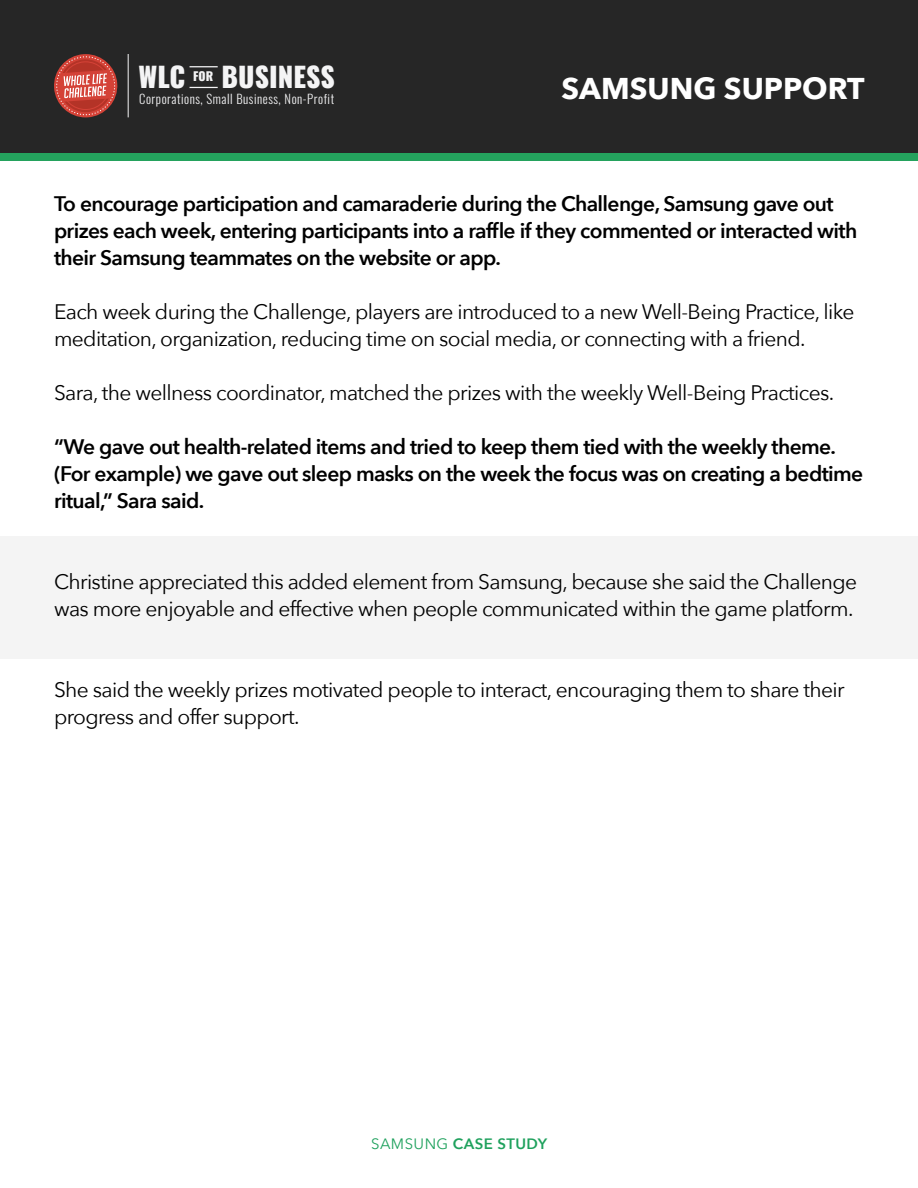
<style>
.page{position:relative;width:918px;height:1188px;background:#fff}
.page>*{position:absolute;margin:0;border:0;box-sizing:border-box;transform-origin:0 0}
.t1{font:700 30px "Avenir Next";color:#fff}
.t2{font:800 27.45px "Oswald";color:#f4f4f5}
.t3{font:21px/27px "Avenir Next";letter-spacing:-.03em;color:#000}
.t4{font:600 21px/27px "Avenir Next";letter-spacing:-.03em;color:#000}
.t5{font:600 15px "Avenir Next";letter-spacing:.03em;color:#1fa15d}
.t6{font:300 12.6px "Oswald";letter-spacing:.045em;color:#f4f4f5}
.t7{font:800 12px "Oswald";color:#f4f4f5}
.s1{font-weight:400}
</style>
<div class="page">
<div style="left:0;top:0;width:918px;height:153px;background:#262626"></div>
<div style="left:0;top:153px;width:918px;height:7px;background:#24a25d"></div>
<svg style="left:54px;top:54px;width:64px;height:63px"></svg>
<hr style="left:128px;top:54px;width:1px;height:63px;background:#f4f4f5">
<svg style="left:190px;top:87px;width:28px;height:1px"></svg>
<svg style="left:190px;top:66px;width:28px;height:1px"></svg>
<div style="left:1px;top:536px;width:917px;height:123px;background:#f4f4f4"></div>
<h2 class="t2" style="left:139px;top:57px;width:48px">WLC</h2>
<h2 class="t2" style="left:222px;top:57px;width:115px">BUSINESS</h2>
<p class="t7" style="left:193px;top:68px;width:21px">FOR</p>
<p class="t6" style="left:139px;top:91px;width:197px">Corporations, Small Business, Non-Profit</p>
<p class="t1" style="left:562px;top:63px;width:305px">SAMSUNG SUPPORT</p>
<p class="t4" style="left:54px;top:189px;width:805px">To encourage participation and camaraderie during the Challenge, Samsung gave out prizes each week, entering participants into a raffle if they commented or interacted with their Samsung teammates on the website or app.</p>
<p class="t3" style="left:54px;top:297px;width:802px">Each week during the Challenge, players are introduced to a new Well-Being Practice, like meditation, organization, reducing time on social media, or connecting with a friend.</p>
<p class="t3" style="left:54px;top:378px;width:782px">Sara, the wellness coordinator, matched the prizes with the weekly Well-Being Practices.</p>
<p class="t4" style="left:54px;top:432px;width:811px">“We gave out health-related items and tried to keep them tied with the weekly theme. (For example) we gave out sleep masks on the week the focus was on creating a bedtime ritual,” Sara said.</p>
<p class="t3" style="left:54px;top:567px;width:805px">Christine appreciated this added element from Samsung, because she said the Challenge was more enjoyable and effective when people communicated within the game platform.</p>
<p class="t3" style="left:54px;top:675px;width:792px">She said the weekly prizes motivated people to interact, encouraging them to share their progress and offer support.</p>
<p class="t5" style="left:371px;top:1131px;width:178px"><span class="s1">SAMSUNG</span> CASE STUDY</p>
</div>
